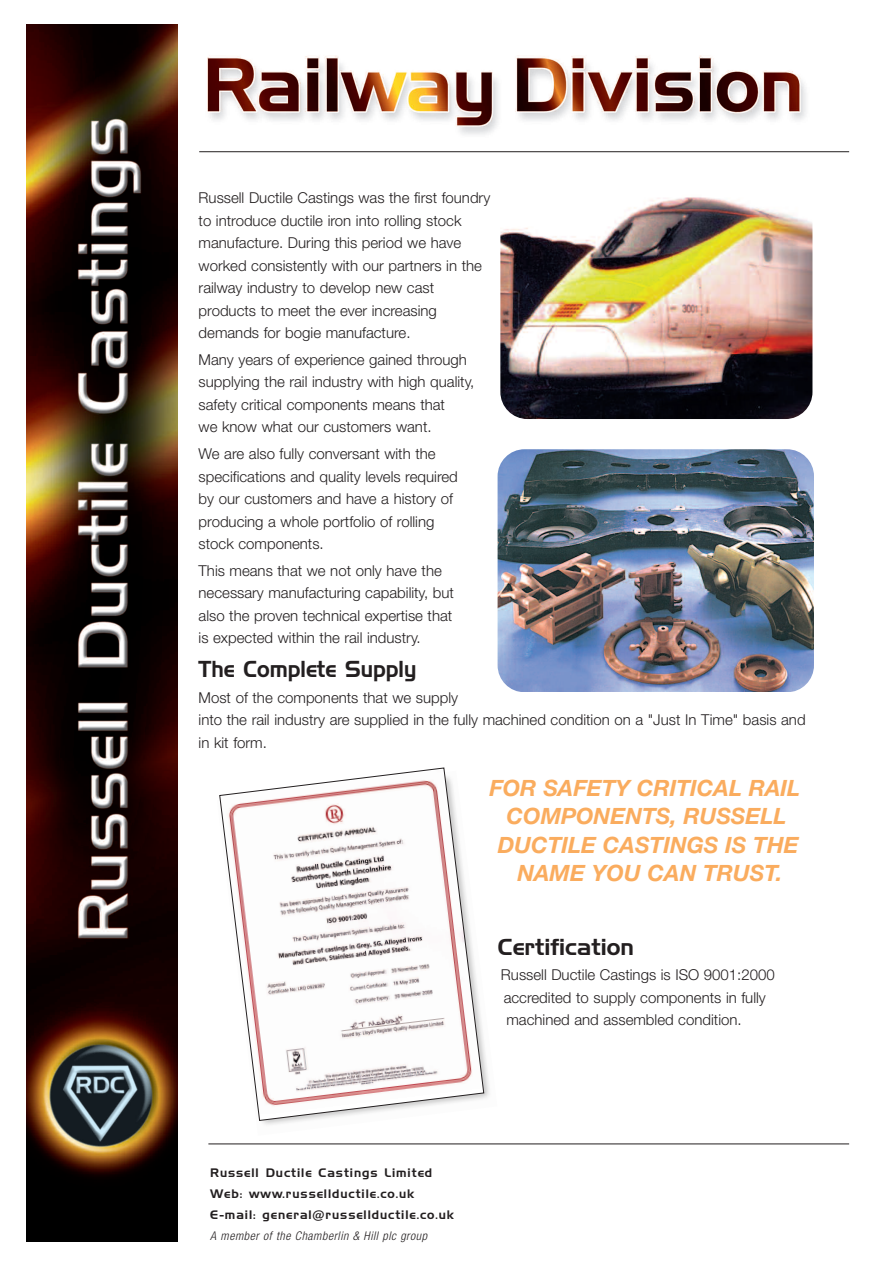
<style>
.page{position:relative;width:893px;height:1263px;background:#fff}
.page>*{position:absolute;margin:0;border:0;box-sizing:border-box;transform-origin:0 0}
.t1{font:italic 700 22.5px/28.5px "Helvetica Neue";color:#faac5e;text-align:center}
.t2{font:22.5px "Handel Gothic BT";color:#231f20;scale:.92 1}
.t3{font:22.5px "Handel Gothic BT";color:#231f20}
.t4{font:300 15px/22.5px "Helvetica Neue";color:#231f20}
.t5{font:12px/21px "Handel Gothic BT";letter-spacing:.075em;color:#231f20}
.t6{font:italic 300 condensed 12px "Helvetica Neue";letter-spacing:.05em;color:#231f20}
</style>
<div class="page">
<img style="left:26px;top:25px;width:152px;height:1216px">
<hr style="left:208px;top:1144px;width:641px;height:1px;background:#231f20">
<hr style="left:199px;top:151px;width:650px;height:1px;background:#231f20">
<img style="left:498px;top:449px;width:316px;height:242px;border-radius:27px">
<img style="left:500px;top:189px;width:312px;height:230px;border-radius:27px">
<img style="left:207px;top:55px;width:599px;height:80px">
<svg style="left:219px;top:767px;width:266px;height:354px"></svg>
<p class="t4" style="left:199px;top:188px;width:293px">Russell Ductile Castings was the first foundry to introduce ductile iron into rolling stock manufacture. During this period we have worked consistently with our partners in the railway industry to develop new cast products to meet the ever increasing demands for bogie manufacture.</p>
<p class="t4" style="left:199px;top:350px;width:277px">Many years of experience gained through supplying the rail industry with high quality, safety critical components means that<br>we know what our customers want.</p>
<p class="t4" style="left:199px;top:444px;width:261px">We are also fully conversant with the specifications and quality levels required by our customers and have a history of producing a whole portfolio of rolling stock components.</p>
<p class="t4" style="left:199px;top:561px;width:257px">This means that we not only have the necessary manufacturing capability, but also the proven technical expertise that is expected within the rail industry.</p>
<h1 class="t2" style="left:199px;top:661px;width:238px">The Complete Supply</h1>
<p class="t4" style="left:199px;top:688px;width:608px">Most of the components that we supply<br>into the rail industry are supplied in the fully machined condition on a "Just In Time" basis and in kit form.</p>
<h1 class="t1" style="left:489px;top:775px;width:312px">FOR SAFETY CRITICAL RAIL<br>COMPONENTS, RUSSELL<br>DUCTILE CASTINGS IS THE<br>NAME YOU CAN TRUST.</h1>
<h1 class="t3" style="left:498px;top:939px;width:137px">Certification</h1>
<p class="t4" style="left:501px;top:965px;width:275px">Russell Ductile Castings is ISO 9001:2000 accredited to supply components in fully machined and assembled condition.</p>
<p class="t5" style="left:210px;top:1163px;width:245px">Russell Ductile Castings Limited<br>Web: www.russellductile.co.uk<br>E-mail: general@russellductile.co.uk</p>
<p class="t6" style="left:210px;top:1231px;width:218px">A member of the Chamberlin &amp; Hill plc group</p>
</div>
